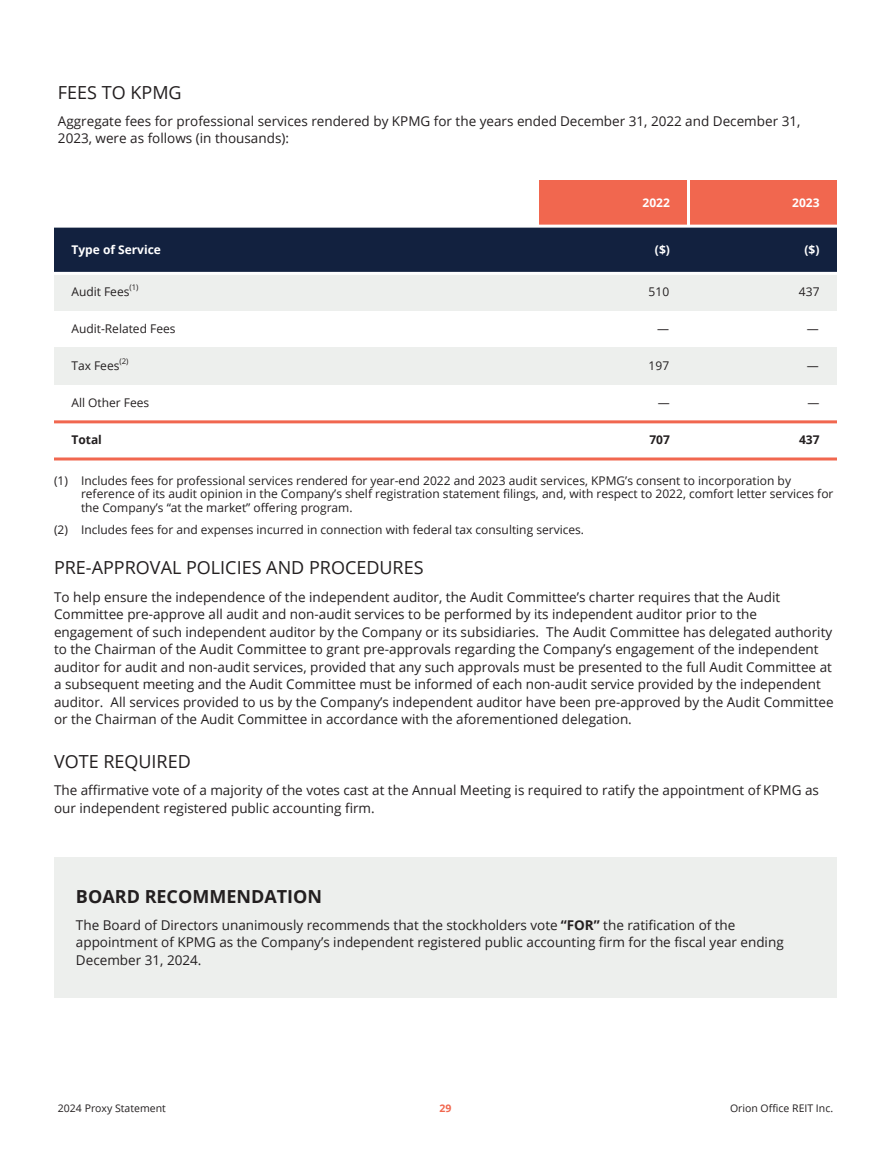
<style>
.page{position:relative;width:891px;height:1161px;background:#fff}
.page>*{position:absolute;margin:0;border:0;box-sizing:border-box;transform-origin:0 0}
.t1{font:18px "Open Sans";color:#231f20}
.t2{font:700 18px "Open Sans";color:#231f20}
.t3{font:13.5px/17.5px "Open Sans";color:#231f20}
.t4{font:12px/13.8px "Open Sans";color:#231f20}
.t5{font:700 12px "Open Sans";color:#fff}
.t6{font:700 12px "Open Sans";color:#231f20}
.t7{font:10.5px "Open Sans";color:#231f20}
.t8{font:700 10.5px "Open Sans";color:#f1674f}
.t9{font:7.8px "Open Sans";color:#231f20}
.s1{font-weight:700}
</style>
<div class="page">
<div style="left:688px;top:180px;width:149px;height:46px;background:#f1674f"></div>
<div style="left:539px;top:180px;width:149px;height:46px;background:#f1674f"></div>
<div style="left:54px;top:226px;width:14px;height:47px;background:#12213f"></div>
<div style="left:68px;top:226px;width:471px;height:47px;background:#12213f"></div>
<div style="left:539px;top:226px;width:149px;height:47px;background:#12213f"></div>
<div style="left:688px;top:226px;width:149px;height:47px;background:#12213f"></div>
<div style="left:54px;top:273px;width:485px;height:37px;background:#edefed"></div>
<div style="left:539px;top:273px;width:149px;height:37px;background:#edefed"></div>
<div style="left:688px;top:273px;width:149px;height:37px;background:#edefed"></div>
<div style="left:824px;top:348px;width:13px;height:37px;background:#edefed"></div>
<div style="left:688px;top:348px;width:136px;height:37px;background:#edefed"></div>
<div style="left:539px;top:348px;width:149px;height:37px;background:#edefed"></div>
<div style="left:54px;top:348px;width:485px;height:37px;background:#edefed"></div>
<hr style="left:687px;top:180px;width:3px;height:46px;background:#fff">
<hr style="left:54px;top:225px;width:783px;height:3px;background:#fff">
<hr style="left:54px;top:272px;width:783px;height:3px;background:#fff">
<hr style="left:54px;top:420px;width:783px;height:3px;background:#f1674f">
<hr style="left:54px;top:458px;width:783px;height:2px;background:#f1674f">
<div style="left:54px;top:857px;width:783px;height:24px;background:#edefed"></div>
<div style="left:54px;top:881px;width:18px;height:93px;background:#edefed"></div>
<div style="left:72px;top:881px;width:747px;height:93px;background:#edefed"></div>
<div style="left:819px;top:881px;width:18px;height:93px;background:#edefed"></div>
<div style="left:54px;top:974px;width:783px;height:24px;background:#edefed"></div>
<p class="t1" style="left:58px;top:80px;width:125px">FEES TO KPMG</p>
<p class="t3" style="left:58px;top:112px;width:744px">Aggregate fees for professional services rendered by KPMG for the years ended December 31, 2022 and December 31,<br>2023, were as follows (in thousands):</p>
<p class="t5" style="left:643px;top:194px;width:29px">2022</p>
<p class="t5" style="left:792px;top:194px;width:29px">2023</p>
<p class="t5" style="left:71px;top:241px;width:91px">Type of Service</p>
<p class="t5" style="left:655px;top:241px;width:16px">($)</p>
<p class="t5" style="left:805px;top:241px;width:16px">($)</p>
<p class="t4" style="left:71px;top:284px;width:60px">Audit Fees</p>
<p class="t9" style="left:129px;top:281px;width:11px">(1)</p>
<p class="t4" style="left:649px;top:284px;width:22px">510</p>
<p class="t4" style="left:799px;top:284px;width:22px">437</p>
<p class="t4" style="left:71px;top:322px;width:106px">Audit-Related Fees</p>
<p class="t4" style="left:657px;top:322px;width:13px">—</p>
<p class="t4" style="left:807px;top:322px;width:13px">—</p>
<p class="t4" style="left:71px;top:359px;width:50px">Tax Fees</p>
<p class="t9" style="left:119px;top:356px;width:11px">(2)</p>
<p class="t4" style="left:649px;top:359px;width:22px">197</p>
<p class="t4" style="left:807px;top:359px;width:13px">—</p>
<p class="t4" style="left:71px;top:396px;width:79px">All Other Fees</p>
<p class="t4" style="left:658px;top:396px;width:13px">—</p>
<p class="t4" style="left:808px;top:396px;width:13px">—</p>
<p class="t6" style="left:71px;top:432px;width:32px">Total</p>
<p class="t6" style="left:649px;top:432px;width:22px">707</p>
<p class="t6" style="left:799px;top:432px;width:22px">437</p>
<p class="t4" style="left:81px;top:473px;width:754px;text-indent:-27px">(1) Includes fees for professional services rendered for year-end 2022 and 2023 audit services, KPMG’s consent to incorporation by reference of its audit opinion in the Company’s shelf registration statement filings, and, with respect to 2022, comfort letter services for the Company’s “at the market” offering program.</p>
<p class="t4" style="left:54px;top:522px;width:532px">(2) Includes fees for and expenses incurred in connection with federal tax consulting services.</p>
<p class="t1" style="left:54px;top:556px;width:371px">PRE-APPROVAL POLICIES AND PROCEDURES</p>
<p class="t3" style="left:54px;top:588px;width:781px">To help ensure the independence of the independent auditor, the Audit Committee’s charter requires that the Audit Committee pre-approve all audit and non-audit services to be performed by its independent auditor prior to the engagement of such independent auditor by the Company or its subsidiaries. The Audit Committee has delegated authority to the Chairman of the Audit Committee to grant pre-approvals regarding the Company’s engagement of the independent auditor for audit and non-audit services, provided that any such approvals must be presented to the full Audit Committee at a subsequent meeting and the Audit Committee must be informed of each non-audit service provided by the independent auditor. All services provided to us by the Company’s independent auditor have been pre-approved by the Audit Committee or the Chairman of the Audit Committee in accordance with the aforementioned delegation.</p>
<p class="t1" style="left:54px;top:749px;width:138px">VOTE REQUIRED</p>
<p class="t3" style="left:54px;top:781px;width:767px">The affirmative vote of a majority of the votes cast at the Annual Meeting is required to ratify the appointment of KPMG as our independent registered public accounting firm.</p>
<p class="t2" style="left:76px;top:883px;width:248px">BOARD RECOMMENDATION</p>
<p class="t3" style="left:76px;top:916px;width:709px">The Board of Directors unanimously recommends that the stockholders vote <span class="s1">“FOR”</span> the ratification of the appointment of KPMG as the Company’s independent registered public accounting firm for the fiscal year ending<br>December 31, 2024.</p>
<p class="t7" style="left:58px;top:1101px;width:109px">2024 Proxy Statement</p>
<p class="t8" style="left:440px;top:1100px;width:13px">29</p>
<p class="t7" style="left:730px;top:1101px;width:105px">Orion Office REIT Inc.</p>
</div>
